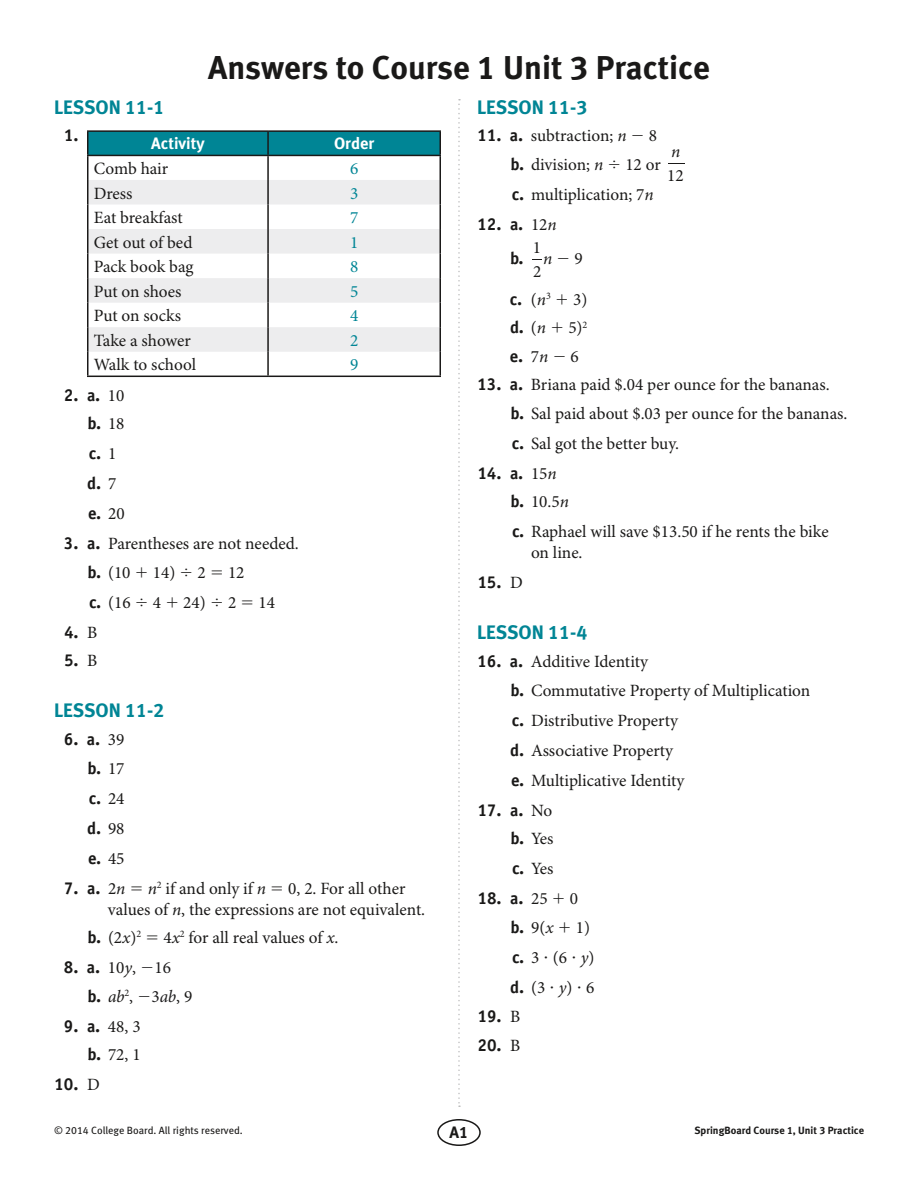
<style>
.page{position:relative;width:918px;height:1188px;background:#fff}
.page>*{position:absolute;margin:0;border:0;box-sizing:border-box;transform-origin:0 0}
.t1{font:700 33px "Meta LFOTF";color:#1a1918}
.t2{font:700 19.5px "Meta LFOTF";color:#008595}
.t3{font:17.25px/29.2px "Minion Pro";color:#1a1918}
.t4{font:700 17.25px/29.5px "Officina Sans Std";color:#1a1918}
.t5{font:17.25px "Minion Pro";color:#008595}
.t6{font:italic 17.25px "Minion Pro";color:#1a1918}
.t7{font:700 16.5px "Meta LFOTF";color:#fff}
.t8{font:700 16.5px "Meta LFOTF";color:#1a1918}
.t9{font:10.5px "Meta LFOTF Book";color:#1a1918}
.t10{font:700 10.5px "Meta LFOTF";color:#1a1918}
.s1{font-family:"Minion Pro";font-weight:400}
.s2{font-family:"Officina Sans Std";font-weight:700}
.s3{font-family:"Mathematical Pi One"}
.s4{font-style:italic}
.s5{font-family:"Minion Pro";font-weight:400;font-style:italic}
.s6{font-family:"Mathematical Pi One";font-weight:400;color:#1c1b1c}
.s7{font-family:"Minion Pro";font-weight:400;color:#1c1b1c}
.s8{font-family:"Mathematical Pi One";color:#1c1b1c}
.s9{color:#1c1b1c}
.s10{font-style:italic;color:#1c1b1c}
.s11{font-family:"Mathematical Pi One";font-style:normal}
.s12{font-style:normal}
.s13{font-family:"Mathematical Pi One";font-weight:400}
</style>
<div class="page">
<div style="left:437px;top:1119px;width:44px;height:27px;border:2px solid #1a1918;border-radius:50%"></div>
<svg style="left:458px;top:99px;width:2px;height:1008px"></svg>
<hr style="left:268px;top:376px;width:173px;height:1px;background:#1a1918">
<hr style="left:87px;top:130px;width:181px;height:2px;background:#1a1918">
<hr style="left:268px;top:130px;width:173px;height:2px;background:#1a1918">
<svg style="left:87px;top:131px;width:354px;height:245px"></svg>
<hr style="left:87px;top:376px;width:181px;height:1px;background:#1a1918">
<svg style="left:668px;top:163px;width:16px;height:1px"></svg>
<h1 class="t1" style="left:208px;top:47px;width:503px">Answers to Course 1 Unit 3 Practice</h1>
<p class="t2" style="left:54px;top:95px;width:112px">Lesson 11-1</p>
<p class="t4" style="left:64px;top:120px;width:16px">1.</p>
<p class="t7" style="left:151px;top:134px;width:55px">Activity</p>
<p class="t7" style="left:334px;top:134px;width:42px">Order</p>
<p class="t3" style="left:94px;top:155px;width:76px">Comb hair</p>
<p class="t5" style="left:350px;top:158px;width:10px">6</p>
<p class="t3" style="left:94px;top:179px;width:40px">Dress</p>
<p class="t5" style="left:350px;top:183px;width:10px">3</p>
<p class="t3" style="left:94px;top:204px;width:91px">Eat breakfast</p>
<p class="t5" style="left:350px;top:207px;width:10px">7</p>
<p class="t3" style="left:94px;top:228px;width:100px">Get out of bed</p>
<p class="t5" style="left:350px;top:232px;width:10px">1</p>
<p class="t3" style="left:94px;top:253px;width:101px">Pack book bag</p>
<p class="t5" style="left:350px;top:256px;width:10px">8</p>
<p class="t3" style="left:94px;top:277px;width:89px">Put on shoes</p>
<p class="t5" style="left:350px;top:281px;width:10px">5</p>
<p class="t3" style="left:94px;top:302px;width:89px">Put on socks</p>
<p class="t5" style="left:350px;top:305px;width:10px">4</p>
<p class="t3" style="left:94px;top:326px;width:99px">Take a shower</p>
<p class="t5" style="left:350px;top:330px;width:10px">2</p>
<p class="t3" style="left:94px;top:351px;width:104px">Walk to school</p>
<p class="t5" style="left:350px;top:355px;width:10px">9</p>
<p class="t4" style="left:87px;top:380px;width:39px;text-indent:-23px">2. a. <span class="s1">10 </span>b. <span class="s1">18 </span>c. <span class="s1">1 </span>d. <span class="s1">7 </span>e. <span class="s1">20</span></p>
<p class="t3" style="left:87px;top:530px;width:213px;text-indent:-23px"><span class="s2">3. a.</span> Parentheses are not needed. <span class="s2">b.</span> (10 <span class="s3">1</span> 14) <span class="s3">4</span> 2 <span class="s3">5</span> 12<br><span class="s2">c.</span> (16 <span class="s3">4</span> 4 <span class="s3">1</span> 24) <span class="s3">4</span> 2 <span class="s3">5</span> 14</p>
<p class="t4" style="left:64px;top:617px;width:35px">4. <span class="s1">B</span></p>
<p class="t4" style="left:64px;top:645px;width:35px">5. <span class="s1">B</span></p>
<p class="t2" style="left:54px;top:699px;width:112px">Lesson 11-2</p>
<p class="t4" style="left:87px;top:724px;width:39px;text-align:justify;text-indent:-23px">6. a. <span class="s1">39 </span>b. <span class="s1">17 </span>c. <span class="s1">24 </span>d. <span class="s1">98 </span>e. <span class="s1">45</span></p>
<p class="t3" style="left:108px;top:878px;width:319px;line-height:21px;text-indent:-44px"><span class="s2">7. a.</span> 2<span class="s4">n</span> <span class="s3">5</span> <span class="s4">n</span><sup>2</sup> if and only if <span class="s4">n</span> <span class="s3">5</span> 0, 2. For all other values of <span class="s4">n</span>, the expressions are not equivalent.</p>
<p class="t3" style="left:87px;top:924px;width:253px"><span class="s2">b.</span> (2<span class="s4">x</span>)<sup>2</sup> <span class="s3">5</span> 4<span class="s4">x</span><sup>2</sup> for all real values of <span class="s4">x</span>.</p>
<p class="t4" style="left:64px;top:952px;width:109px">8. a. <span class="s1">10</span><span class="s5">y</span><span class="s1">,</span> <span class="s6">2</span><span class="s7">16</span></p>
<p class="t3" style="left:87px;top:982px;width:107px"><span class="s2">b.</span> <span class="s4">ab</span><sup>2</sup>, <span class="s8">2</span><span class="s9">3</span><span class="s10">ab</span>, 9</p>
<p class="t4" style="left:64px;top:1011px;width:78px">9. a. <span class="s1">48, 3</span></p>
<p class="t3" style="left:87px;top:1041px;width:55px"><span class="s2">b.</span> 72, 1</p>
<p class="t4" style="left:54px;top:1069px;width:47px">10. <span class="s1">D</span></p>
<p class="t2" style="left:477px;top:95px;width:112px">Lesson 11-3</p>
<p class="t3" style="left:477px;top:122px;width:185px;line-height:28.5px;text-align:right"><span class="s2">11. a.</span> subtraction; <span class="s4">n</span> <span class="s3">2</span> 8 <span class="s2">b.</span> division; <span class="s4">n</span> <span class="s3">4</span> 12 or</p>
<p class="t6" style="left:671px;top:141px;width:11px">n</p>
<p class="t3" style="left:667px;top:161px;width:18px">12</p>
<p class="t3" style="left:512px;top:180px;width:143px"><span class="s2">c.</span> multiplication; 7<span class="s4">n</span></p>
<p class="t4" style="left:477px;top:206px;width:81px;line-height:34.5px;text-align:center">12. a. <span class="s1">12</span><span class="s5">n </span>b.</p>
<p class="t3" style="left:533px;top:235px;width:10px;line-height:24.3px">1<br>2</p>
<p class="t6" style="left:543px;top:248px;width:41px">n<span class="s11">2</span> <span class="s12">9</span></p>
<p class="t3" style="left:510px;top:286px;width:79px;line-height:28.5px"><span class="s2">c.</span> (<span class="s4">n</span><sup>3</sup> <span class="s3">1</span> 3) <span class="s2">d.</span> (<span class="s4">n</span> <span class="s3">1</span> 5)<sup>2</sup></p>
<p class="t4" style="left:510px;top:341px;width:70px">e. <span class="s1">7</span><span class="s5">n</span> <span class="s13">2</span> <span class="s1">6</span></p>
<p class="t3" style="left:510px;top:371px;width:339px;text-indent:-33px"><span class="s2">13. a.</span> Briana paid $.04 per ounce for the bananas. <span class="s2">b.</span> Sal paid about $.03 per ounce for the bananas. <span class="s2">c.</span> Sal got the better buy.</p>
<p class="t4" style="left:477px;top:458px;width:81px">14. a. <span class="s1">15</span><span class="s5">n</span></p>
<p class="t3" style="left:510px;top:487px;width:320px;line-height:30px"><span class="s2">b.</span> 10.5<span class="s4">n<br></span><span class="s2">c.</span> Raphael will save $13.50 if he rents the bike</p>
<p class="t3" style="left:531px;top:539px;width:53px">on line.</p>
<p class="t4" style="left:477px;top:567px;width:47px">15. <span class="s1">D</span></p>
<p class="t2" style="left:477px;top:621px;width:112px">Lesson 11-4</p>
<p class="t3" style="left:510px;top:647px;width:302px;text-indent:-33px"><span class="s2">16. a.</span> Additive Identity<br><span class="s2">b.</span> Commutative Property of Multiplication <span class="s2">c.</span> Distributive Property<br><span class="s2">d.</span> Associative Property<br><span class="s2">e.</span> Multiplicative Identity</p>
<p class="t4" style="left:477px;top:795px;width:76px">17. a. <span class="s1">No</span></p>
<p class="t3" style="left:510px;top:824px;width:45px;line-height:30px"><span class="s2">b.</span> Yes <span class="s2">c.</span> Yes</p>
<p class="t4" style="left:477px;top:883px;width:102px">18. a. <span class="s1">25</span> <span class="s13">1</span> <span class="s1">0</span></p>
<p class="t3" style="left:510px;top:913px;width:86px;line-height:30px"><span class="s2">b.</span> 9(<span class="s4">x</span> <span class="s3">1</span> 1) <span class="s2">c.</span> 3 <span class="s3">?</span> (6 <span class="s3">?</span> <span class="s4">y</span>) <span class="s2">d.</span> (3 <span class="s3">?</span> <span class="s4">y</span>) <span class="s3">?</span> 6</p>
<p class="t4" style="left:477px;top:1002px;width:44px">19. <span class="s1">B</span></p>
<p class="t4" style="left:477px;top:1030px;width:44px">20. <span class="s1">B</span></p>
<p class="t9" style="left:54px;top:1124px;width:190px">© 2014 College Board. All rights reserved.</p>
<p class="t8" style="left:450px;top:1122px;width:20px">A1</p>
<p class="t10" style="left:695px;top:1124px;width:171px">SpringBoard Course 1, Unit 3 Practice</p>
</div>
